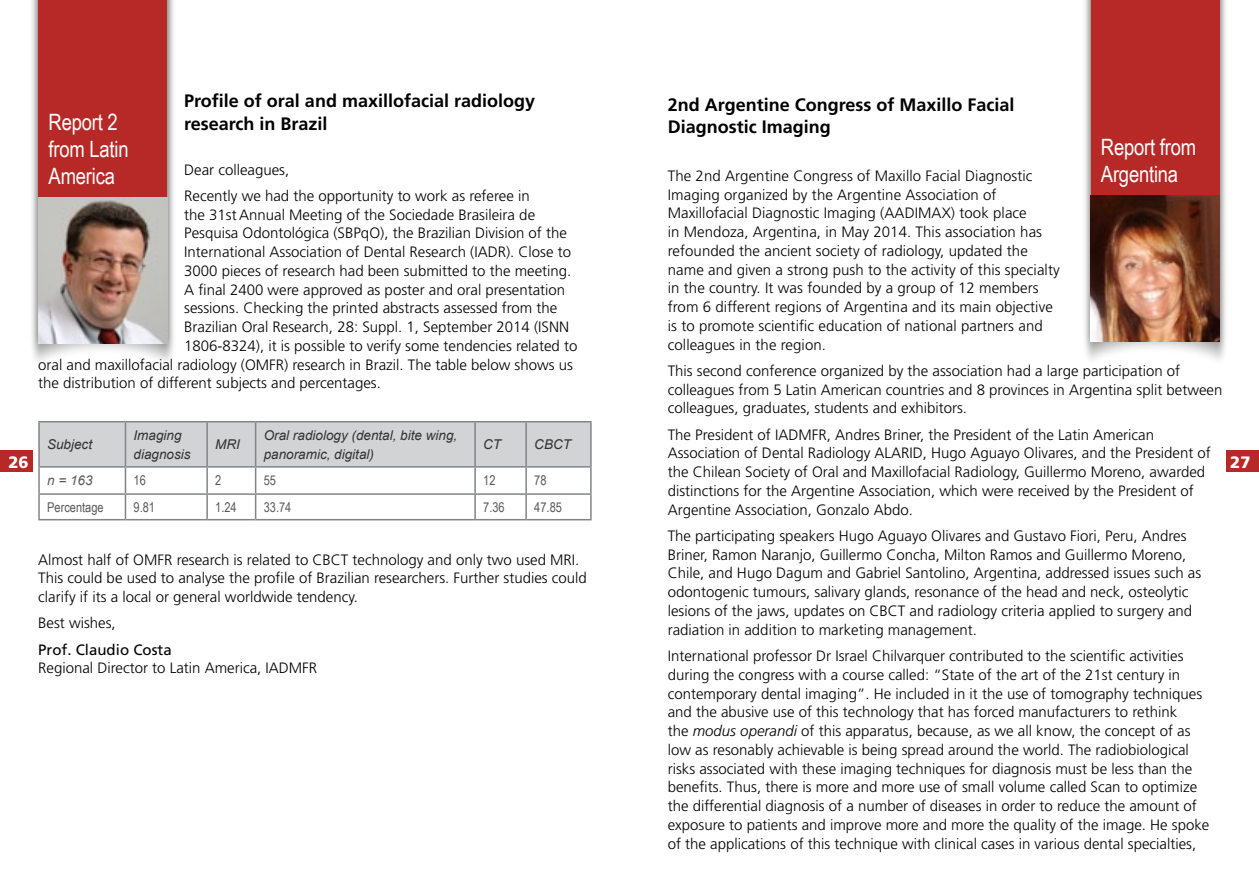
<style>
.page{position:relative;width:1259px;height:893px;background:#fff}
.page>*{position:absolute;margin:0;border:0;box-sizing:border-box;transform-origin:0 0}
.t1{font:22.5px/27px "Arial Narrow";color:#fff}
.t2{font:700 18px/22.5px "Frutiger LT";color:#000}
.t3{font:900 16.5px "Frutiger LT";color:#fff}
.t4{font:300 15px/18.8px "Frutiger LT";color:#000}
.t5{font:15px "Frutiger LT";color:#000}
.t6{font:italic 13.5px/18.8px "Arial";color:#333}
.t7{font:13.5px "Arial Narrow";color:#595959}
.t8{font:italic 13.5px "Arial";color:#595959}
.s1{font-style:italic}
</style>
<div class="page">
<div style="left:1226px;top:451px;width:33px;height:21px;background:#b62927"></div>
<div style="left:0;top:451px;width:33px;height:21px;background:#b62927"></div>
<img style="left:32px;top:0;width:142px;height:362px">
<div style="left:38px;top:0;width:129px;height:198px;background:#b62927"></div>
<img style="left:38px;top:198px;width:129px;height:145px">
<img style="left:1085px;top:0;width:141px;height:360px">
<div style="left:1090px;top:0;width:129px;height:196px;background:#b62927"></div>
<img style="left:1090px;top:196px;width:129px;height:145px">
<hr style="left:38px;top:421px;width:87px;height:1px;background:#828487">
<hr style="left:38px;top:422px;width:2px;height:44px;background:#828487">
<hr style="left:125px;top:421px;width:82px;height:1px;background:#828487">
<hr style="left:207px;top:421px;width:49px;height:1px;background:#828487">
<hr style="left:256px;top:421px;width:219px;height:1px;background:#828487">
<hr style="left:475px;top:421px;width:51px;height:1px;background:#828487">
<hr style="left:526px;top:421px;width:65px;height:1px;background:#828487">
<hr style="left:38px;top:466px;width:87px;height:2px;background:#828487">
<hr style="left:38px;top:468px;width:2px;height:25px;background:#828487">
<hr style="left:38px;top:493px;width:87px;height:2px;background:#828487">
<hr style="left:38px;top:495px;width:2px;height:24px;background:#828487">
<svg style="left:39px;top:422px;width:552px;height:97px"></svg>
<hr style="left:38px;top:519px;width:87px;height:1px;background:#828487">
<hr style="left:125px;top:519px;width:82px;height:1px;background:#828487">
<hr style="left:207px;top:519px;width:49px;height:1px;background:#828487">
<hr style="left:256px;top:519px;width:219px;height:1px;background:#828487">
<hr style="left:475px;top:519px;width:51px;height:1px;background:#828487">
<hr style="left:526px;top:519px;width:65px;height:1px;background:#828487">
<p class="t2" style="left:184px;top:90px;width:352px">Profile of oral and maxillofacial radiology research in Brazil</p>
<p class="t4" style="left:184px;top:156px;width:347px;line-height:26.2px">Dear colleagues,<br>Recently we had the opportunity to work as referee in</p>
<p class="t4" style="left:184px;top:205px;width:352px">the 31st Annual Meeting of the Sociedade Brasileira de</p>
<p class="t4" style="left:184px;top:224px;width:384px">Pesquisa Odontológica (SBPqO), the Brazilian Division of the</p>
<p class="t4" style="left:184px;top:243px;width:388px">International Association of Dental Research (IADR). Close to</p>
<p class="t4" style="left:184px;top:261px;width:389px">3000 pieces of research had been submitted to the meeting.</p>
<p class="t4" style="left:184px;top:280px;width:382px">A final 2400 were approved as poster and oral presentation</p>
<p class="t4" style="left:184px;top:299px;width:375px">sessions. Checking the printed abstracts assessed from the</p>
<p class="t4" style="left:184px;top:318px;width:386px">Brazilian Oral Research, 28: Suppl. 1, September 2014 (ISNN</p>
<p class="t4" style="left:184px;top:336px;width:395px">1806-8324), it is possible to verify some tendencies related to</p>
<p class="t4" style="left:38px;top:355px;width:536px">oral and maxillofacial radiology (OMFR) research in Brazil. The table below shows us</p>
<p class="t4" style="left:38px;top:374px;width:344px">the distribution of different subjects and percentages.</p>
<p class="t2" style="left:668px;top:93px;width:348px">2nd Argentine Congress of Maxillo Facial<br>Diagnostic Imaging</p>
<p class="t4" style="left:668px;top:167px;width:393px">The 2nd Argentine Congress of Maxillo Facial Diagnostic Imaging organized by the Argentine Association of Maxillofacial Diagnostic Imaging (AADIMAX) took place<br>in Mendoza, Argentina, in May 2014. This association has refounded the ancient society of radiology, updated the name and given a strong push to the activity of this specialty in the country. It was founded by a group of 12 members from 6 different regions of Argentina and its main objective is to promote scientific education of national partners and colleagues in the region.</p>
<p class="t4" style="left:668px;top:362px;width:556px">This second conference organized by the association had a large participation of colleagues from 5 Latin American countries and 8 provinces in Argentina split between colleagues, graduates, students and exhibitors.</p>
<p class="t4" style="left:668px;top:425px;width:544px">The President of IADMFR, Andres Briner, the President of the Latin American Association of Dental Radiology ALARID, Hugo Aguayo Olivares, and the President of the Chilean Society of Oral and Maxillofacial Radiology, Guillermo Moreno, awarded distinctions for the Argentine Association, which were received by the President of Argentine Association, Gonzalo Abdo.</p>
<p class="t4" style="left:668px;top:527px;width:535px">The participating speakers Hugo Aguayo Olivares and Gustavo Fiori, Peru, Andres Briner, Ramon Naranjo, Guillermo Concha, Milton Ramos and Guillermo Moreno, Chile, and Hugo Dagum and Gabriel Santolino, Argentina, addressed issues such as odontogenic tumours, salivary glands, resonance of the head and neck, osteolytic lesions of the jaws, updates on CBCT and radiology criteria applied to surgery and radiation in addition to marketing management.</p>
<p class="t4" style="left:668px;top:647px;width:543px">International professor Dr Israel Chilvarquer contributed to the scientific activities during the congress with a course called: “State of the art of the 21st century in contemporary dental imaging”. He included in it the use of tomography techniques and the abusive use of this technology that has forced manufacturers to rethink<br>the <span class="s1">modus operandi</span> of this apparatus, because, as we all know, the concept of as low as resonably achievable is being spread around the world. The radiobiological risks associated with these imaging techniques for diagnosis must be less than the benefits. Thus, there is more and more use of small volume called Scan to optimize the differential diagnosis of a number of diseases in order to reduce the amount of exposure to patients and improve more and more the quality of the image. He spoke of the applications of this technique with clinical cases in various dental specialties,</p>
<h1 class="t1" style="left:49px;top:108px;width:82px">Report 2 from Latin<br>America</h1>
<h1 class="t1" style="left:1101px;top:132px;width:97px">Report from<br>Argentina</h1>
<p class="t6" style="left:47px;top:435px;width:47px">Subject</p>
<p class="t6" style="left:134px;top:426px;width:59px">Imaging diagnosis</p>
<p class="t6" style="left:215px;top:435px;width:26px">MRI</p>
<p class="t6" style="left:264px;top:426px;width:195px">Oral radiology (dental, bite wing, panoramic, digital)</p>
<p class="t6" style="left:483px;top:435px;width:19px">CT</p>
<p class="t6" style="left:534px;top:435px;width:38px">CBCT</p>
<p class="t8" style="left:47px;top:472px;width:47px">n = 163</p>
<p class="t7" style="left:134px;top:471px;width:14px">16</p>
<p class="t7" style="left:215px;top:471px;width:8px">2</p>
<p class="t7" style="left:264px;top:471px;width:14px">55</p>
<p class="t7" style="left:483px;top:471px;width:14px">12</p>
<p class="t7" style="left:534px;top:471px;width:14px">78</p>
<p class="t7" style="left:47px;top:497px;width:58px">Percentage</p>
<p class="t7" style="left:134px;top:497px;width:23px">9.81</p>
<p class="t7" style="left:215px;top:497px;width:23px">1.24</p>
<p class="t7" style="left:264px;top:497px;width:29px">33.74</p>
<p class="t7" style="left:483px;top:497px;width:23px">7.36</p>
<p class="t7" style="left:534px;top:497px;width:29px">47.85</p>
<p class="t3" style="left:9px;top:452px;width:22px">26</p>
<p class="t3" style="left:1230px;top:452px;width:22px">27</p>
<p class="t4" style="left:38px;top:550px;width:550px">Almost half of OMFR research is related to CBCT technology and only two used MRI.<br>This could be used to analyse the profile of Brazilian researchers. Further studies could clarify if its a local or general worldwide tendency.</p>
<p class="t4" style="left:38px;top:614px;width:79px">Best wishes,</p>
<p class="t5" style="left:38px;top:641px;width:135px">Prof. Claudio Costa</p>
<p class="t4" style="left:38px;top:659px;width:280px">Regional Director to Latin America, IADMFR</p>
</div>
